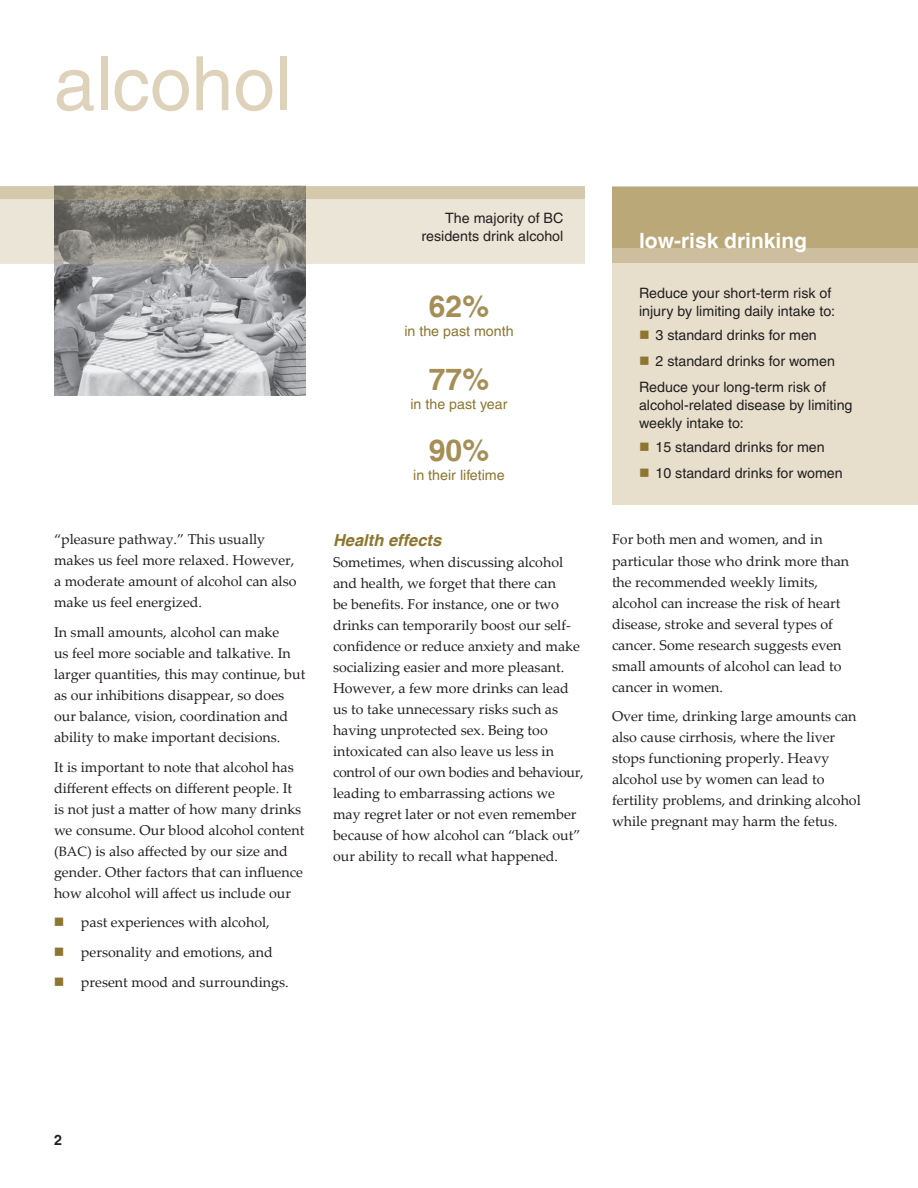
<style>
.page{position:relative;width:918px;height:1188px;background:#fff}
.page>*{position:absolute;margin:0;border:0;box-sizing:border-box;transform-origin:0 0}
.t1{font:75px "Helvetica";color:#ded3ba}
.t2{font:700 30px "Helvetica";color:#a58f57}
.t3{font:700 21px "Helvetica";color:#fff}
.t4{font:italic 700 16.5px "Helvetica";color:#8d7630}
.t5{font:14.25px/21px "Palatino Linotype";color:#231f20}
.t6{font:14.25px/18px "Helvetica";color:#231f20}
.t7{font:14.25px "Helvetica";color:#8d7630}
.t8{font:700 14.25px "Helvetica";color:#231f20}
.s1{font-size:13.5px}
</style>
<div class="page">
<img style="left:54px;top:264px;width:252px;height:132px">
<div style="left:0;top:199px;width:585px;height:65px;background:#ebe5d7"></div>
<img style="left:54px;top:199px;width:252px;height:65px">
<svg style="left:0;top:186px;width:585px;height:13px;background:#b9af96"></svg>
<div style="left:612px;top:189px;width:306px;height:316px;background:#e7decc"></div>
<div style="left:612px;top:186px;width:306px;height:75px;background:#bba879"></div>
<div style="left:612px;top:248px;width:306px;height:15px;background:#cdbe9d"></div>
<h1 class="t1" style="left:54px;top:40px;width:239px">alcohol</h1>
<p class="t5" style="left:54px;top:529px;width:244px">“pleasure pathway.” This usually makes us feel more relaxed. However, a moderate amount of alcohol can also make us feel energized.</p>
<p class="t5" style="left:54px;top:621px;width:253px">In small amounts, alcohol can make<br>us feel more sociable and talkative. In larger quantities, this may continue, but as our inhibitions disappear, so does our balance, vision, coordination and ability to make important decisions.</p>
<p class="t5" style="left:54px;top:756px;width:252px">It is important to note that alcohol has different effects on different people. It is not just a matter of how many drinks we consume. Our blood alcohol content (<span class="s1">BAC</span>) is also affected by our size and gender. Other factors that can influence how alcohol will affect us include our</p>
<p class="t5" style="left:81px;top:907px;width:209px;line-height:29.7px">past experiences with alcohol, personality and emotions, and present mood and surroundings.</p>
<p class="t6" style="left:421px;top:209px;width:143px;text-align:right">The majority of BC residents drink alcohol</p>
<h2 class="t2" style="left:429px;top:288px;width:62px">62%</h2>
<p class="t7" style="left:404px;top:323px;width:111px">in the past month</p>
<h2 class="t2" style="left:429px;top:361px;width:62px">77%</h2>
<p class="t7" style="left:410px;top:396px;width:99px">in the past year</p>
<h2 class="t2" style="left:429px;top:433px;width:62px">90%</h2>
<p class="t7" style="left:413px;top:467px;width:93px">in their lifetime</p>
<p class="t4" style="left:333px;top:530px;width:110px">Health effects</p>
<p class="t5" style="left:333px;top:551px;width:252px">Sometimes, when discussing alcohol and health, we forget that there can<br>be benefits. For instance, one or two drinks can temporarily boost our self&shy;confidence or reduce anxiety and make socializing easier and more pleasant.<br>However, a few more drinks can lead us to take unnecessary risks such as having unprotected sex. Being too intoxicated can also leave us less in control of our own bodies and behaviour, leading to embarrassing actions we may regret later or not even remember because of how alcohol can “black out” our ability to recall what happened.</p>
<h3 class="t3" style="left:639px;top:228px;width:170px">low-risk drinking</h3>
<p class="t6" style="left:639px;top:284px;width:198px">Reduce your short-term risk of injury by limiting daily intake to:</p>
<p class="t6" style="left:656px;top:326px;width:163px">3 standard drinks for men</p>
<p class="t6" style="left:656px;top:352px;width:181px">2 standard drinks for women</p>
<p class="t6" style="left:639px;top:378px;width:189px">Reduce your long-term risk of</p>
<p class="t6" style="left:639px;top:396px;width:215px">alcohol-related disease by limiting weekly intake to:</p>
<p class="t6" style="left:656px;top:434px;width:189px;line-height:25.8px">15 standard drinks for men<br>10 standard drinks for women</p>
<p class="t5" style="left:612px;top:529px;width:239px">For both men and women, and in particular those who drink more than the recommended weekly limits, alcohol can increase the risk of heart disease, stroke and several types of cancer. Some research suggests even small amounts of alcohol can lead to cancer in women.</p>
<p class="t5" style="left:612px;top:705px;width:250px">Over time, drinking large amounts can also cause cirrhosis, where the liver stops functioning properly. Heavy alcohol use by women can lead to fertility problems, and drinking alcohol while pregnant may harm the fetus.</p>
<p class="t8" style="left:54px;top:1131px;width:9px">2</p>
</div>
